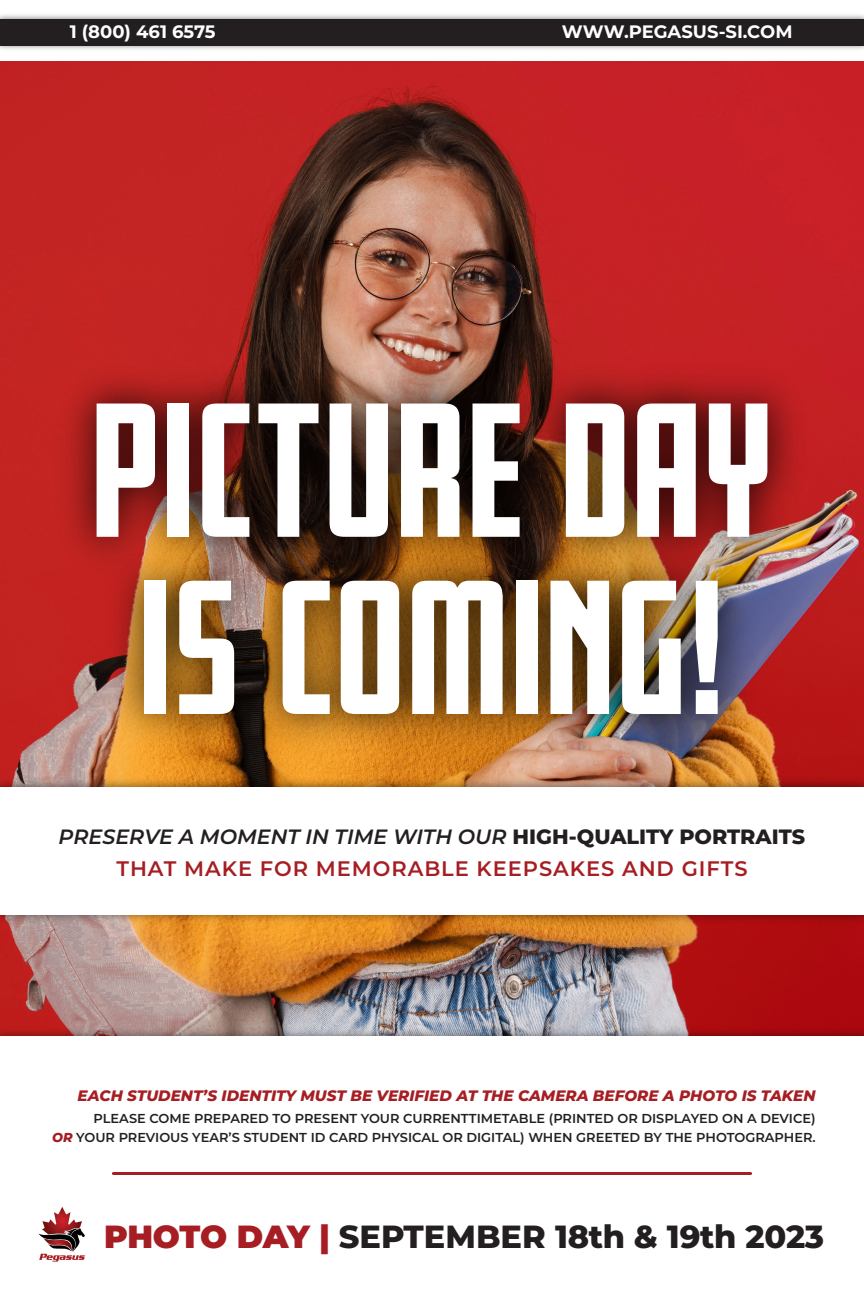
<style>
.page{position:relative;width:864px;height:1296px;background:#fff}
.page>*{position:absolute;margin:0;border:0;box-sizing:border-box;transform-origin:0 0}
.t1{font:900 167px/177.2px "Fresno";letter-spacing:.02em;color:#fff}
.t2{font:800 32px "Montserrat";letter-spacing:-.01em;color:#231f20}
.t3{font:600 21px "Montserrat";letter-spacing:.045em;color:#a61e23}
.t4{font:italic 600 20.7px "Montserrat";color:#231f20}
.t5{font:700 18px "Montserrat";color:#fff}
.t6{font:italic 800 15.1px "Montserrat";color:#a61e23}
.t7{font:600 13px/19.4px "Montserrat";color:#231f20;text-align:right}
.s1{font-weight:800;font-style:normal}
.s2{font-weight:800;font-style:italic;color:#a61d24}
.s3{font-weight:900;color:#a61e23}
</style>
<div class="page">
<img style="left:0;top:62px;width:864px;height:962px">
<img style="left:0;top:1024px;width:864px;height:12px">
<img style="left:16px;top:335px;width:832px;height:439px">
<img style="left:0;top:774px;width:864px;height:154px">
<div style="left:0;top:787px;width:864px;height:128px;background:#fff"></div>
<hr style="left:113px;top:1172px;width:638px;height:3px;background:#a61e23">
<img style="left:0;top:15px;width:864px;height:34px">
<div style="left:0;top:19px;width:864px;height:26px;background:#231f20"></div>
<svg style="left:38px;top:1207px;width:47px;height:55px"></svg>
<h3 class="t5" style="left:70px;top:19px;width:147px">1 (800) 461 6575</h3>
<h3 class="t5" style="left:562px;top:19px;width:232px">WWW.PEGASUS-SI.COM</h3>
<h1 class="t1" style="left:92px;top:381px;width:682px">PICTURE DAY<br>IS COMING!</h1>
<h3 class="t4" style="left:59px;top:822px;width:748px">PRESERVE A MOMENT IN TIME WITH OUR <span class="s1">HIGH-QUALITY PORTRAITS</span></h3>
<h3 class="t3" style="left:116px;top:854px;width:633px">THAT MAKE FOR MEMORABLE KEEPSAKES AND GIFTS</h3>
<p class="t6" style="left:78px;top:1085px;width:740px">EACH STUDENT’S IDENTITY MUST BE VERIFIED AT THE CAMERA BEFORE A PHOTO IS TAKEN</p>
<p class="t7" style="left:52px;top:1108px;width:765px">PLEASE COME PREPARED TO PRESENT YOUR CURRENTTIMETABLE (PRINTED OR DISPLAYED ON A DEVICE)<br><span class="s2">OR</span> YOUR PREVIOUS YEAR’S STUDENT ID CARD PHYSICAL OR DIGITAL) WHEN GREETED BY THE PHOTOGRAPHER.</p>
<h2 class="t2" style="left:104px;top:1213px;width:722px"><span class="s3">PHOTO DAY |</span> SEPTEMBER 18th &amp; 19th 2023</h2>
</div>
